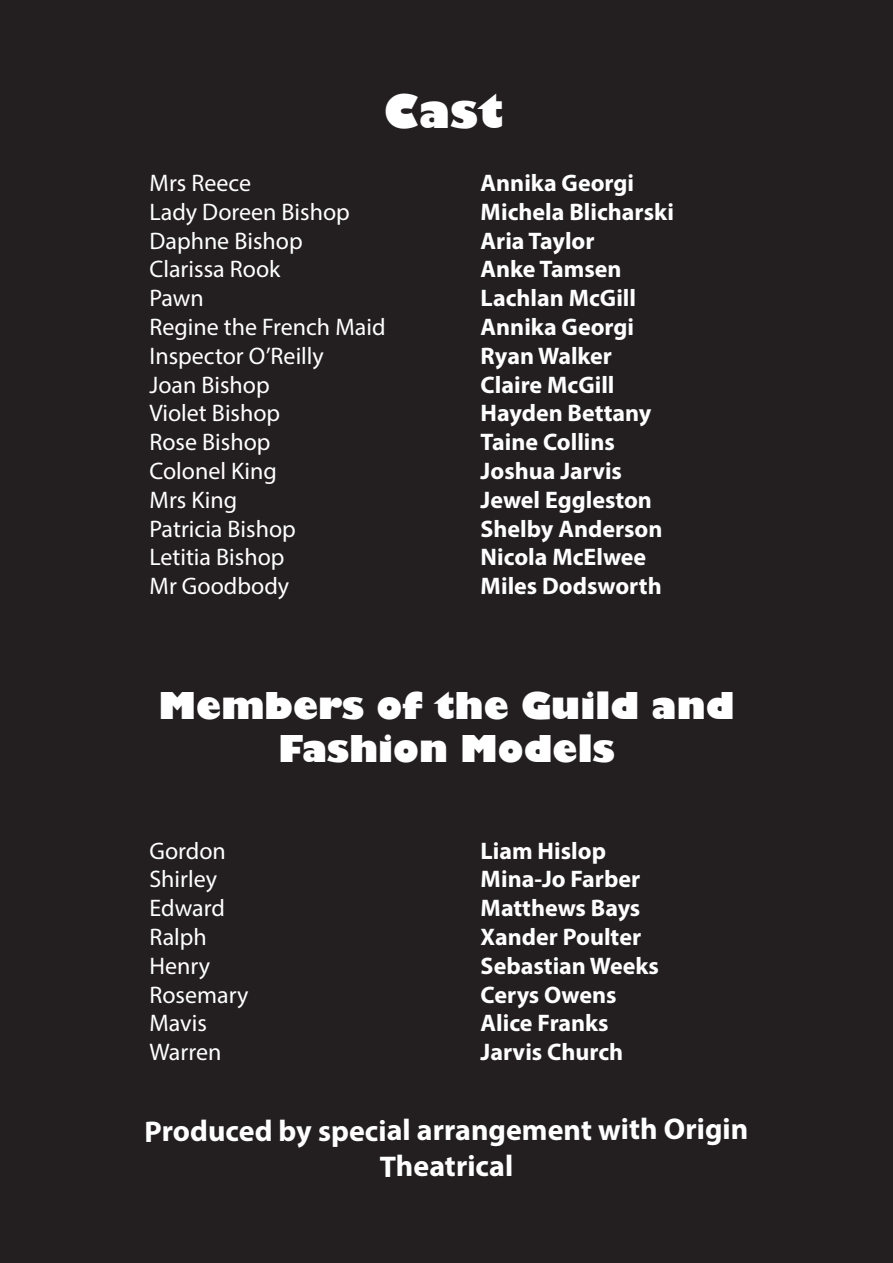
<style>
.page{position:relative;width:893px;height:1263px;background:#231f20}
.page>*{position:absolute;margin:0;border:0;box-sizing:border-box;transform-origin:0 0}
.t1{font:800 45px "Gill Sans";color:#fff}
.t2{font:800 36px/43.2px "Gill Sans";color:#fff;text-align:center}
.t3{font:700 30px/36px "Myriad Pro";letter-spacing:-.005em;color:#fff;text-align:center}
.t4{font:700 24px/28.8px "Myriad Pro";color:#fff}
.t5{font:24px/28.8px "Myriad Pro";color:#fff}
</style>
<div class="page">
<h1 class="t1" style="left:383px;top:83px;width:122px">Cast</h1>
<p class="t5" style="left:149px;top:168px;width:238px">Mrs Reece<br>Lady Doreen Bishop<br>Daphne Bishop<br>Clarissa Rook<br>Pawn<br>Regine the French Maid<br>Inspector O’Reilly<br>Joan Bishop<br>Violet Bishop<br>Rose Bishop<br>Colonel King<br>Mrs King<br>Patricia Bishop<br>Letitia Bishop<br>Mr Goodbody</p>
<p class="t4" style="left:481px;top:168px;width:195px">Annika Georgi<br>Michela Blicharski<br>Aria Taylor<br>Anke Tamsen<br>Lachlan McGill<br>Annika Georgi<br>Ryan Walker<br>Claire McGill<br>Hayden Bettany<br>Taine Collins<br>Joshua Jarvis<br>Jewel Eggleston<br>Shelby Anderson<br>Nicola McElwee<br>Miles Dodsworth</p>
<h2 class="t2" style="left:158px;top:687px;width:578px">Members of the Guild and<br>Fashion Models</h2>
<p class="t5" style="left:149px;top:836px;width:101px">Gordon<br>Shirley<br>Edward<br>Ralph<br>Henry<br>Rosemary<br>Mavis<br>Warren</p>
<p class="t4" style="left:481px;top:835px;width:180px">Liam Hislop<br>Mina-Jo Farber<br>Matthews Bays<br>Xander Poulter<br>Sebastian Weeks<br>Cerys Owens<br>Alice Franks<br>Jarvis Church</p>
<p class="t3" style="left:145px;top:1111px;width:605px">Produced by special arrangement with Origin<br>Theatrical</p>
</div>
